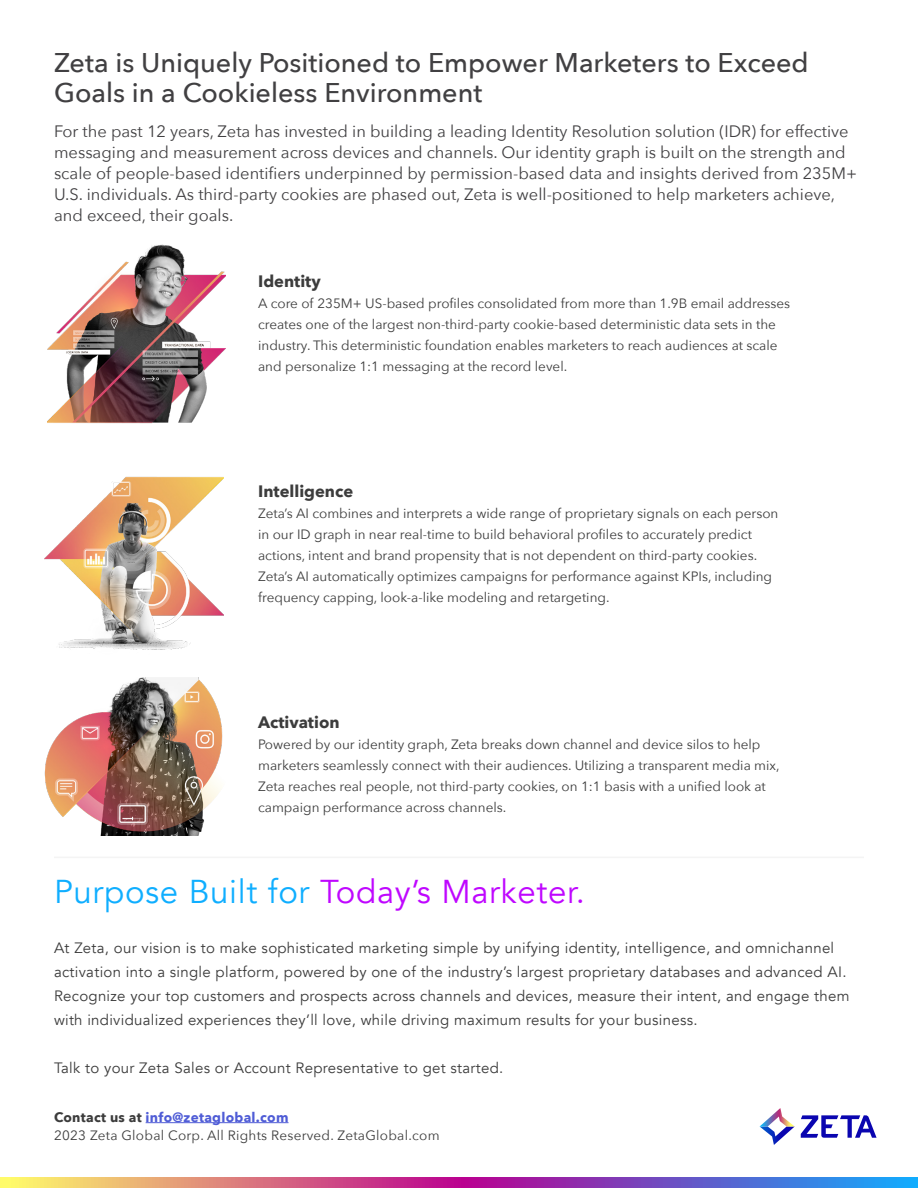
<style>
.page{position:relative;width:918px;height:1188px;background:#fff}
.page>*{position:absolute;margin:0;border:0;box-sizing:border-box;transform-origin:0 0}
.t1{font:33px "Avenir";letter-spacing:.02em;color:#bf07ff}
.t2{font:500 27px/30px "Avenir Next";color:#414042}
.t3{font:16.5px/21px "Avenir Next";color:#414042}
.t4{font:700 16.5px "Avenir Next";color:#3c3c3c}
.t5{font:15px/24px "Avenir";letter-spacing:.02em;color:#3c3c3c}
.t6{font:13.5px/21px "Avenir Next";color:#3c3c3c}
.t7{font:13.5px/18px "Avenir Next";letter-spacing:.02em;color:#3c3c3c}
.s1{color:#0faeff}
.s2{font-weight:700}
.s3{font-weight:700;color:#4f5cd6}
</style>
<div class="page">
<svg style="left:801px;top:1115px;width:76px;height:23px"></svg>
<svg style="left:760px;top:1108px;width:35px;height:37px"></svg>
<hr style="left:146px;top:1122px;width:143px;height:1px;background:#4f5cd6">
<svg style="left:0;top:1177px;width:918px;height:11px;background:#a16ba1"></svg>
<hr style="left:54px;top:857px;width:810px;height:1px;background:#f4f4f4">
<img style="left:48px;top:244px;width:177px;height:180px">
<img style="left:44px;top:476px;width:180px;height:174px">
<img style="left:44px;top:678px;width:179px;height:157px">
<h2 class="t2" style="left:54px;top:47px;width:756px">Zeta is Uniquely Positioned to Empower Marketers to Exceed<br>Goals in a Cookieless Environment</h2>
<p class="t3" style="left:54px;top:120px;width:805px">For the past 12 years, Zeta has invested in building a leading Identity Resolution solution (IDR) for effective messaging and measurement across devices and channels. Our identity graph is built on the strength and scale of people-based identifiers underpinned by permission-based data and insights derived from 235M+ U.S. individuals. As third-party cookies are phased out, Zeta is well-positioned to help marketers achieve, and exceed, their goals.</p>
<p class="t4" style="left:258px;top:267px;width:64px">Identity</p>
<p class="t6" style="left:258px;top:292px;width:534px">A core of 235M+ US-based profiles consolidated from more than 1.9B email addresses creates one of the largest non-third-party cookie-based deterministic data sets in the industry. This deterministic foundation enables marketers to reach audiences at scale and personalize 1:1 messaging at the record level.</p>
<p class="t4" style="left:258px;top:477px;width:97px">Intelligence</p>
<p class="t6" style="left:258px;top:502px;width:522px">Zeta’s AI combines and interprets a wide range of proprietary signals on each person in our ID graph in near real-time to build behavioral profiles to accurately predict actions, intent and brand propensity that is not dependent on third-party cookies.<br>Zeta’s AI automatically optimizes campaigns for performance against KPIs, including frequency capping, look-a-like modeling and retargeting.</p>
<p class="t4" style="left:258px;top:708px;width:83px">Activation</p>
<p class="t6" style="left:258px;top:733px;width:523px">Powered by our identity graph, Zeta breaks down channel and device silos to help marketers seamlessly connect with their audiences. Utilizing a transparent media mix, Zeta reaches real people, not third-party cookies, on 1:1 basis with a unified look at campaign performance across channels.</p>
<h1 class="t1" style="left:54px;top:872px;width:532px"><span class="s1">Purpose Built for</span> Today’s Marketer.</h1>
<p class="t5" style="left:54px;top:936px;width:797px">At Zeta, our vision is to make sophisticated marketing simple by unifying identity, intelligence, and omnichannel activation into a single platform, powered by one of the industry’s largest proprietary databases and advanced AI.<br>Recognize your top customers and prospects across channels and devices, measure their intent, and engage them with individualized experiences they’ll love, while driving maximum results for your business.</p>
<p class="t5" style="left:54px;top:1056px;width:451px">Talk to your Zeta Sales or Account Representative to get started.</p>
<p class="t7" style="left:54px;top:1107px;width:387px"><span class="s2">Contact us at</span> <span class="s3">info@zetaglobal.com<br></span>2023 Zeta Global Corp. All Rights Reserved. ZetaGlobal.com</p>
</div>
